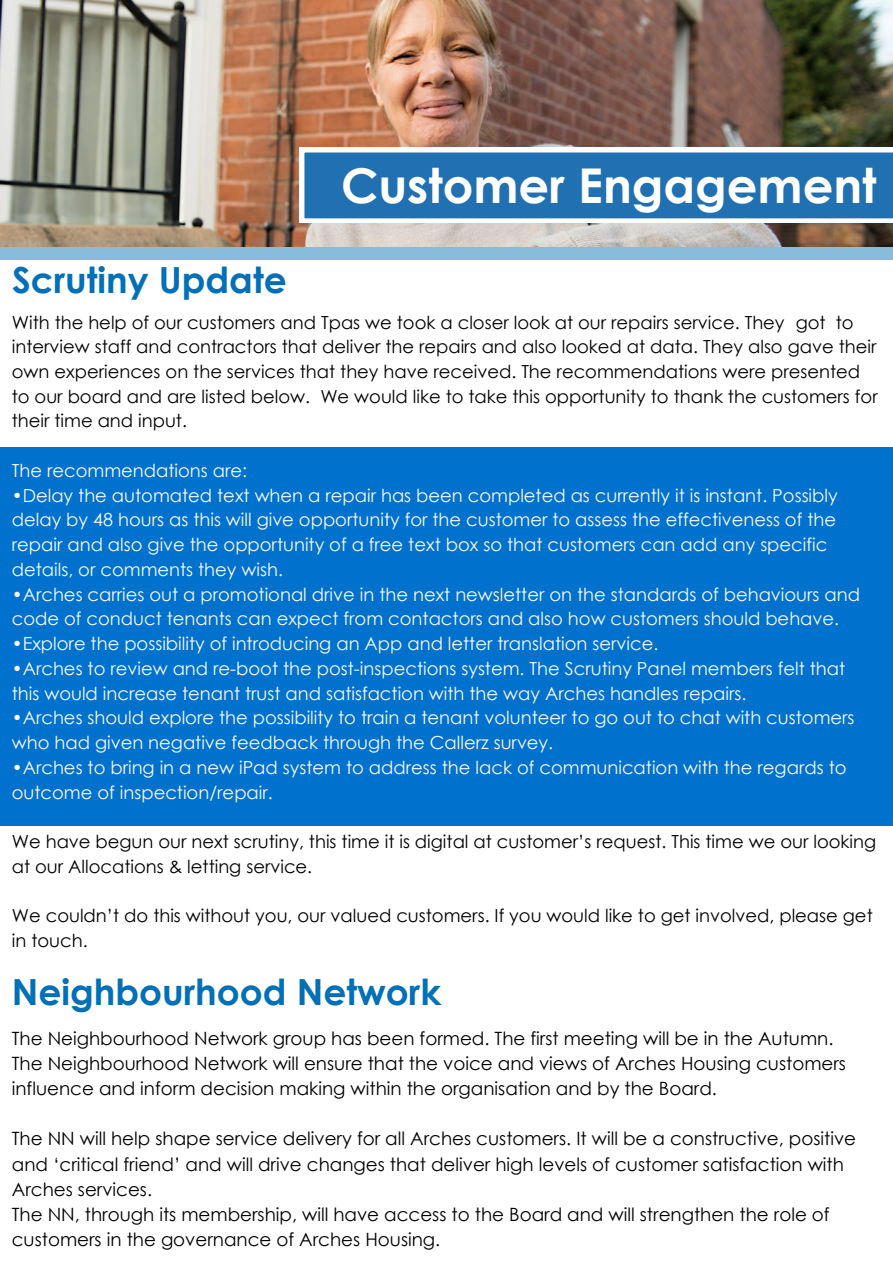
<style>
.page{position:relative;width:893px;height:1264px;background:#fff}
.page>*{position:absolute;margin:0;border:0;box-sizing:border-box;transform-origin:0 0}
.t1{font:700 48px "Century Gothic";color:#fff}
.t2{font:700 36px "Century Gothic";color:#0170b7}
.t3{font:18.3px/25.2px "Century Gothic";color:#000}
.t4{font:18px/24.8px "Century Gothic";color:#fafafa}
.t5{font:18px/24.8px "Century Gothic";color:#000}
</style>
<div class="page">
<div style="left:0;top:247px;width:892px;height:13px;background:#88bcdd"></div>
<img style="left:0;top:0;width:892px;height:247px">
<svg style="left:300px;top:148px;width:592px;height:75px;background:#3d82bb"></svg>
<div style="left:0;top:446px;width:892px;height:379px;background:#0072ce"></div>
<p class="t2" style="left:12px;top:257px;width:276px">Scrutiny Update</p>
<p class="t1" style="left:341px;top:154px;width:537px">Customer Engagement</p>
<p class="t5" style="left:12px;top:309px;width:867px">With the help of our customers and Tpas we took a closer look at our repairs service. They got to interview staff and contractors that deliver the repairs and also looked at data. They also gave their own experiences on the services that they have received. The recommendations were presented to our board and are listed below. We would like to take this opportunity to thank the customers for their time and input.</p>
<p class="t4" style="left:12px;top:457px;width:237px">The recommendations are:</p>
<p class="t4" style="left:12px;top:482px;width:827px">•Delay the automated text when a repair has been completed as currently it is instant. Possibly delay by 48 hours as this will give opportunity for the customer to assess the effectiveness of the repair and also give the opportunity of a free text box so that customers can add any specific details, or comments they wish.</p>
<p class="t4" style="left:12px;top:581px;width:849px">•Arches carries out a promotional drive in the next newsletter on the standards of behaviours and code of conduct tenants can expect from contactors and also how customers should behave.</p>
<p class="t4" style="left:12px;top:630px;width:648px">•Explore the possibility of introducing an App and letter translation service.</p>
<p class="t4" style="left:12px;top:655px;width:834px">•Arches to review and re-boot the post-inspections system. The Scrutiny Panel members felt that</p>
<p class="t4" style="left:12px;top:680px;width:736px">this would increase tenant trust and satisfaction with the way Arches handles repairs.</p>
<p class="t4" style="left:12px;top:705px;width:844px">•Arches should explore the possibility to train a tenant volunteer to go out to chat with customers who had given negative feedback through the Callerz survey.</p>
<p class="t4" style="left:12px;top:754px;width:836px">•Arches to bring in a new iPad system to address the lack of communication with the regards to outcome of inspection/repair.</p>
<p class="t5" style="left:12px;top:828px;width:865px">We have begun our next scrutiny, this time it is digital at customer’s request. This time we our looking at our Allocations &amp; letting service.</p>
<p class="t5" style="left:12px;top:902px;width:862px">We couldn’t do this without you, our valued customers. If you would like to get involved, please get in touch.</p>
<p class="t2" style="left:12px;top:969px;width:431px">Neighbourhood Network</p>
<p class="t3" style="left:12px;top:1024px;width:823px">The Neighbourhood Network group has been formed. The first meeting will be in the Autumn.</p>
<p class="t3" style="left:12px;top:1049px;width:835px">The Neighbourhood Network will ensure that the voice and views of Arches Housing customers influence and inform decision making within the organisation and by the Board.</p>
<p class="t3" style="left:12px;top:1125px;width:845px">The NN will help shape service delivery for all Arches customers. It will be a constructive, positive and ‘critical friend’ and will drive changes that deliver high levels of customer satisfaction with<br>Arches services.</p>
<p class="t3" style="left:12px;top:1201px;width:819px">The NN, through its membership, will have access to the Board and will strengthen the role of customers in the governance of Arches Housing.</p>
</div>
